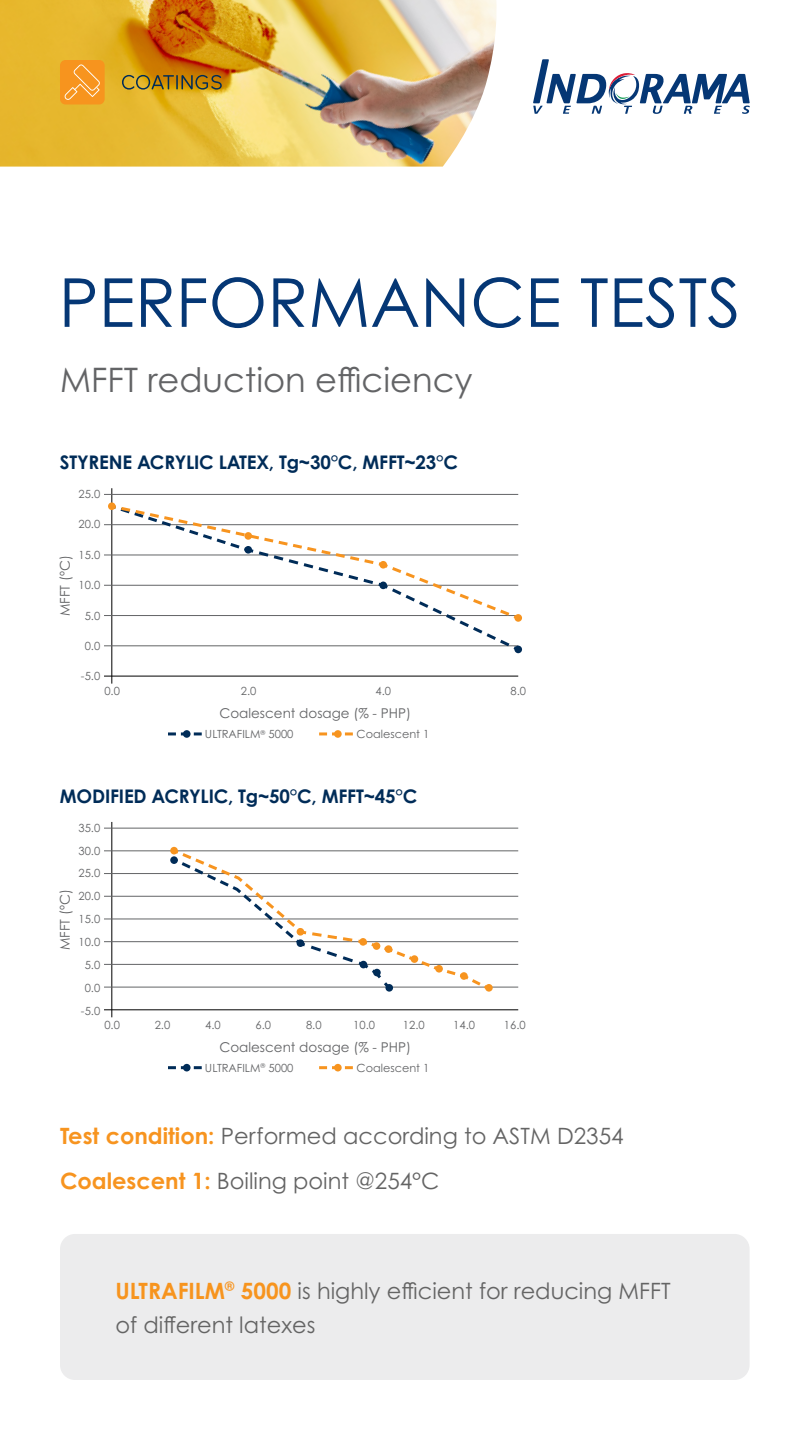
<style>
.page{position:relative;width:810px;height:1440px;background:#fff}
.page>*{position:absolute;margin:0;border:0;box-sizing:border-box;transform-origin:0 0}
.t1{font:67.5px "Century Gothic Pro";color:#053775}
.t2{font:33.75px "Century Gothic Pro";color:#636466}
.t3{font:22.5px/45px "Century Gothic Pro";color:#646464}
.t4{font:700 18.75px "Century Gothic Pro";letter-spacing:-.01em;color:#002c58}
.t5{font:13.5px "Century Gothic Pro";color:#636466}
.t6{font:11.25px/22.9px "Century Gothic Pro";color:#636466;text-align:center}
.s1{font-weight:700;color:#f7941f}
.s2{font-weight:700;color:#f7941e}
</style>
<div class="page">
<div style="left:60px;top:1234px;width:690px;height:146px;background:#ececed;border-radius:15px"></div>
<svg style="left:533px;top:59px;width:217px;height:55px"></svg>
<img style="left:0;top:0;width:497px;height:167px">
<div style="left:60px;top:60px;width:45px;height:44px;background:#f7941e;border-radius:6px"></div>
<svg style="left:122px;top:75px;width:100px;height:15px"></svg>
<svg style="left:64px;top:64px;width:36px;height:36px"></svg>
<hr style="left:111px;top:488px;width:1px;height:196px;background:#000">
<hr style="left:104px;top:615px;width:414px;height:1px;background:#636466">
<hr style="left:104px;top:585px;width:414px;height:1px;background:#636466">
<hr style="left:104px;top:555px;width:414px;height:1px;background:#636466">
<hr style="left:104px;top:525px;width:414px;height:1px;background:#636466">
<hr style="left:104px;top:494px;width:414px;height:1px;background:#636466">
<hr style="left:104px;top:646px;width:414px;height:1px;background:#636466">
<hr style="left:104px;top:676px;width:414px;height:1px;background:#000">
<svg style="left:108px;top:622px;width:414px;height:31px"></svg>
<svg style="left:389px;top:622px;width:126px;height:28px"></svg>
<svg style="left:108px;top:507px;width:414px;height:115px"></svg>
<div style="left:108px;top:502px;width:8px;height:8px;background:#f7941f;border-radius:50%"></div>
<div style="left:244px;top:532px;width:8px;height:8px;background:#f7941f;border-radius:50%"></div>
<div style="left:379px;top:561px;width:8px;height:8px;background:#f7941f;border-radius:50%"></div>
<div style="left:514px;top:614px;width:8px;height:8px;background:#f7941f;border-radius:50%"></div>
<div style="left:244px;top:546px;width:8px;height:8px;background:#002c58;border-radius:50%"></div>
<div style="left:379px;top:582px;width:8px;height:7px;background:#002c58;border-radius:50%"></div>
<div style="left:514px;top:646px;width:8px;height:7px;background:#002c58;border-radius:50%"></div>
<svg style="left:168px;top:732px;width:34px;height:3px"></svg>
<div style="left:183px;top:730px;width:8px;height:8px;background:#002c58;border-radius:50%"></div>
<svg style="left:319px;top:732px;width:34px;height:3px"></svg>
<div style="left:334px;top:730px;width:8px;height:8px;background:#f7941f;border-radius:50%"></div>
<hr style="left:111px;top:822px;width:1px;height:195px;background:#000">
<hr style="left:104px;top:919px;width:414px;height:1px;background:#636466">
<hr style="left:104px;top:896px;width:414px;height:1px;background:#636466">
<hr style="left:104px;top:873px;width:414px;height:1px;background:#636466">
<hr style="left:104px;top:851px;width:414px;height:1px;background:#636466">
<hr style="left:104px;top:828px;width:414px;height:1px;background:#636466">
<hr style="left:104px;top:964px;width:414px;height:1px;background:#636466">
<hr style="left:104px;top:941px;width:414px;height:1px;background:#636466">
<hr style="left:104px;top:987px;width:414px;height:1px;background:#636466">
<hr style="left:104px;top:1009px;width:414px;height:1px;background:#000">
<svg style="left:170px;top:847px;width:322px;height:144px"></svg>
<div style="left:170px;top:847px;width:8px;height:7px;background:#f7941f;border-radius:50%"></div>
<div style="left:297px;top:928px;width:7px;height:8px;background:#f7941f;border-radius:50%"></div>
<div style="left:359px;top:938px;width:8px;height:8px;background:#f7941f;border-radius:50%"></div>
<div style="left:373px;top:942px;width:7px;height:8px;background:#f7941f;border-radius:50%"></div>
<div style="left:385px;top:945px;width:7px;height:8px;background:#f7941f;border-radius:50%"></div>
<div style="left:411px;top:955px;width:7px;height:8px;background:#f7941f;border-radius:50%"></div>
<div style="left:435px;top:965px;width:8px;height:8px;background:#f7941f;border-radius:50%"></div>
<div style="left:460px;top:972px;width:8px;height:8px;background:#f7941f;border-radius:50%"></div>
<div style="left:485px;top:984px;width:8px;height:8px;background:#f7941f;border-radius:50%"></div>
<div style="left:170px;top:856px;width:8px;height:8px;background:#002c58;border-radius:50%"></div>
<div style="left:297px;top:939px;width:7px;height:8px;background:#002c58;border-radius:50%"></div>
<div style="left:360px;top:961px;width:7px;height:7px;background:#002c58;border-radius:50%"></div>
<div style="left:373px;top:969px;width:8px;height:7px;background:#002c58;border-radius:50%"></div>
<div style="left:385px;top:984px;width:8px;height:8px;background:#002c58;border-radius:50%"></div>
<svg style="left:168px;top:1066px;width:34px;height:3px"></svg>
<div style="left:183px;top:1064px;width:8px;height:7px;background:#002c58;border-radius:50%"></div>
<svg style="left:319px;top:1066px;width:34px;height:3px"></svg>
<div style="left:334px;top:1064px;width:8px;height:7px;background:#f7941f;border-radius:50%"></div>
<h1 class="t1" style="left:59px;top:261px;width:684px">PERFORMANCE TESTS</h1>
<h2 class="t2" style="left:60px;top:359px;width:414px">MFFT reduction efficiency</h2>
<h3 class="t4" style="left:60px;top:451px;width:400px">STYRENE ACRYLIC LATEX, Tg~30°C, MFFT~23°C</h3>
<p class="t6" style="left:78px;top:482px;width:23px">25.0</p>
<p class="t6" style="left:78px;top:513px;width:23px">20.0</p>
<p class="t6" style="left:78px;top:543px;width:23px">15.0</p>
<p class="t6" style="left:78px;top:574px;width:23px">10.0</p>
<p class="t6" style="left:85px;top:604px;width:17px">5.0</p>
<p class="t6" style="left:85px;top:634px;width:17px">0.0</p>
<p class="t6" style="left:81px;top:665px;width:21px">-5.0</p>
<p class="t5" style="left:57px;top:616px;width:62px;rotate:-90deg">MFFT (ºC)</p>
<p class="t6" style="left:104px;top:679px;width:17px">0.0</p>
<p class="t6" style="left:241px;top:679px;width:17px">2.0</p>
<p class="t6" style="left:375px;top:679px;width:17px">4.0</p>
<p class="t6" style="left:510px;top:679px;width:17px">8.0</p>
<p class="t5" style="left:219px;top:705px;width:193px">Coalescent dosage (% - PHP)</p>
<p class="t6" style="left:205px;top:723px;width:90px">ULTRAFILM<sup>®</sup> 5000</p>
<p class="t6" style="left:357px;top:723px;width:74px">Coalescent 1</p>
<h3 class="t4" style="left:60px;top:784px;width:359px">MODIFIED ACRYLIC, Tg~50°C, MFFT~45°C</h3>
<p class="t6" style="left:78px;top:816px;width:23px">35.0<br>30.0<br>25.0<br>20.0<br>15.0<br>10.0<br>5.0<br>0.0 -5.0</p>
<p class="t5" style="left:57px;top:950px;width:62px;rotate:-90deg">MFFT (ºC)</p>
<p class="t6" style="left:104px;top:1013px;width:17px">0.0</p>
<p class="t6" style="left:155px;top:1013px;width:17px">2.0</p>
<p class="t6" style="left:205px;top:1013px;width:17px">4.0</p>
<p class="t6" style="left:255px;top:1013px;width:17px">6.0</p>
<p class="t6" style="left:306px;top:1013px;width:17px">8.0</p>
<p class="t6" style="left:353px;top:1013px;width:23px">10.0</p>
<p class="t6" style="left:403px;top:1013px;width:23px">12.0</p>
<p class="t6" style="left:453px;top:1013px;width:23px">14.0</p>
<p class="t6" style="left:504px;top:1013px;width:23px">16.0</p>
<p class="t5" style="left:219px;top:1039px;width:193px">Coalescent dosage (% - PHP)</p>
<p class="t6" style="left:205px;top:1057px;width:90px">ULTRAFILM<sup>®</sup> 5000</p>
<p class="t6" style="left:357px;top:1057px;width:74px">Coalescent 1</p>
<h3 class="t3" style="left:60px;top:1113px;width:565px"><span class="s1">Test condition:</span> Performed according to ASTM D2354<br><span class="s1">Coalescent 1:</span> Boiling point @254°C</h3>
<h3 class="t3" style="left:115px;top:1274px;width:557px;line-height:33.8px"><span class="s2">ULTRAFILM</span><sup>®</sup> <span class="s2">5000</span> is highly efficient for reducing MFFT of different latexes</h3>
</div>
